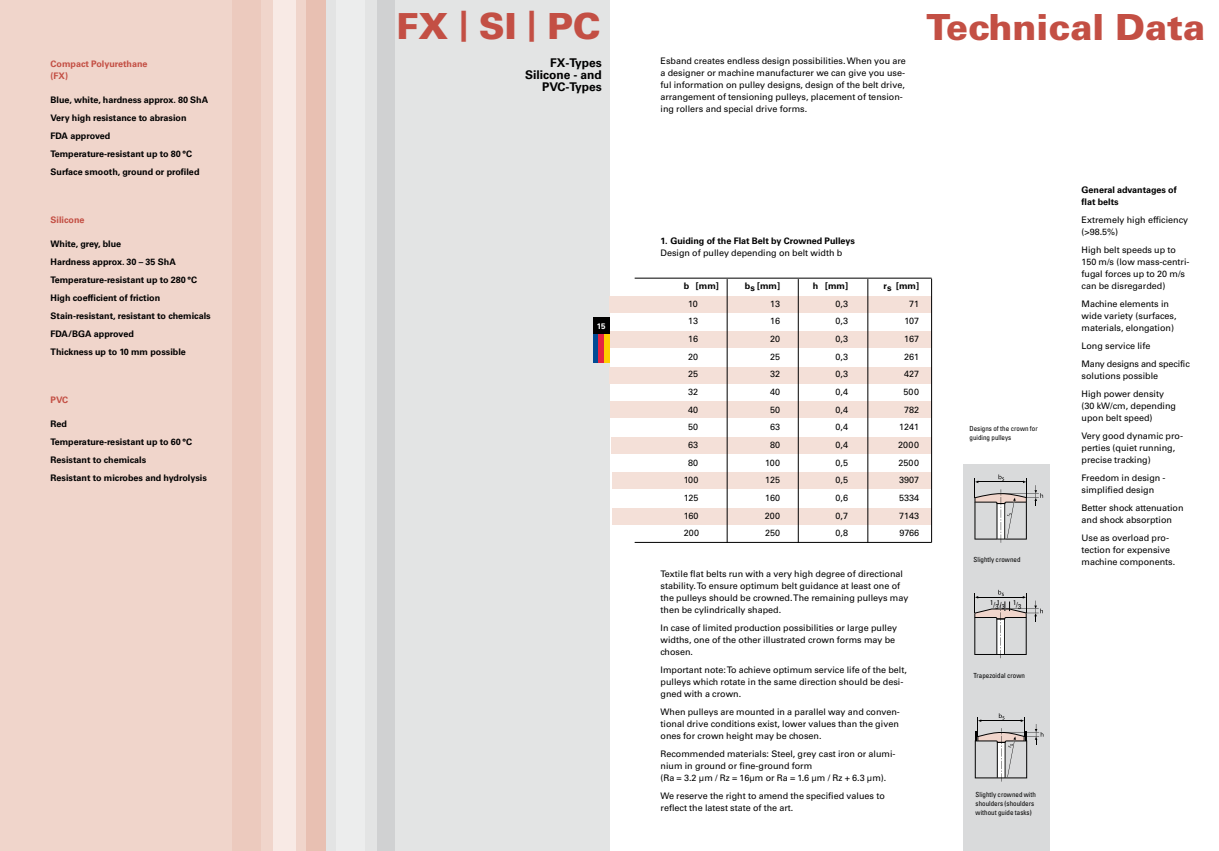
<style>
.page{position:relative;width:1219px;height:851px;background:#fff}
.page>*{position:absolute;margin:0;border:0;box-sizing:border-box;transform-origin:0 0}
.t1{font:900 36px "Univers LT Std";color:#c34f44}
.t2{font:700 12px/12px "Univers LT Std";color:#000;text-align:right}
.t3{font:9px/12px "Univers LT Std";color:#000}
.t4{font:700 9px/18px "Univers LT Std";color:#000}
.t5{font:700 9px/12px "Univers LT Std";color:#c34f44}
.t6{font:700 8px "Univers LT Std";color:#fff}
.t7{font:condensed 7px/9px "Univers LT Std";color:#000}
.s1{font-size:31px}
</style>
<div class="page">
<div style="left:0;top:0;width:315px;height:850px;background:#f0d5cb"></div>
<div style="left:315px;top:0;width:294px;height:850px;background:#e3e4e4"></div>
<div style="left:336px;top:0;width:29px;height:850px;background:#eceded"></div>
<div style="left:378px;top:0;width:17px;height:850px;background:#d0d1d2"></div>
<div style="left:273px;top:0;width:22px;height:850px;background:#f8eae5"></div>
<div style="left:306px;top:0;width:20px;height:850px;background:#e8c0b2"></div>
<div style="left:233px;top:0;width:28px;height:850px;background:#eccabe"></div>
<div style="left:593px;top:317px;width:16px;height:17px;background:#000"></div>
<div style="left:593px;top:334px;width:6px;height:29px;background:#004b95"></div>
<div style="left:599px;top:334px;width:5px;height:29px;background:#e42343"></div>
<div style="left:604px;top:334px;width:5px;height:29px;background:#fecc00"></div>
<div style="left:612px;top:508px;width:320px;height:16px;background:#f4e0d8"></div>
<div style="left:612px;top:472px;width:320px;height:16px;background:#f4e0d8"></div>
<div style="left:611px;top:437px;width:321px;height:16px;background:#f4e0d8"></div>
<div style="left:610px;top:402px;width:322px;height:16px;background:#f4e0d8"></div>
<div style="left:609px;top:367px;width:323px;height:16px;background:#f4e0d8"></div>
<div style="left:610px;top:331px;width:322px;height:16px;background:#f4e0d8"></div>
<div style="left:963px;top:465px;width:86px;height:385px;background:#d9dadb"></div>
<div style="left:609px;top:296px;width:323px;height:16px;background:#f4e0d8"></div>
<svg style="left:974px;top:474px;width:69px;height:68px"></svg>
<hr style="left:798px;top:279px;width:1px;height:264px;background:#000">
<svg style="left:975px;top:713px;width:68px;height:68px"></svg>
<hr style="left:868px;top:279px;width:1px;height:264px;background:#000">
<hr style="left:727px;top:279px;width:1px;height:264px;background:#000">
<svg style="left:974px;top:589px;width:69px;height:69px"></svg>
<hr style="left:931px;top:278px;width:1px;height:264px;background:#000">
<hr style="left:635px;top:278px;width:297px;height:1px;background:#000">
<hr style="left:635px;top:542px;width:297px;height:1px;background:#000">
<p class="t5" style="left:51px;top:57px;width:99px">Compact Polyurethane (FX)</p>
<p class="t4" style="left:51px;top:90px;width:159px">Blue, white, hardness approx. 80 ShA<br>Very high resistance to abrasion<br>FDA approved<br>Temperature-resistant up to 80 °C<br>Surface smooth, ground or profiled</p>
<p class="t5" style="left:51px;top:213px;width:36px">Silicone</p>
<p class="t4" style="left:51px;top:234px;width:162px">White, grey, blue<br>Hardness approx. 30 – 35 ShA<br>Temperature-resistant up to 280 °C<br>High coefficient of friction<br>Stain-resistant, resistant to chemicals<br>FDA/BGA approved<br>Thickness up to 10 mm possible</p>
<p class="t5" style="left:51px;top:393px;width:19px">PVC</p>
<p class="t4" style="left:51px;top:414px;width:158px">Red<br>Temperature-resistant up to 60 °C<br>Resistant to chemicals<br>Resistant to microbes and hydrolysis</p>
<h1 class="t1" style="left:397px;top:3px;width:206px">FX <span class="s1">|</span> SI <span class="s1">|</span> PC</h1>
<h2 class="t2" style="left:525px;top:56px;width:78px">FX-Types<br>Silicone - and<br>PVC-Types</h2>
<p class="t6" style="left:597px;top:321px;width:10px">15</p>
<p class="t3" style="left:660px;top:55px;width:247px">Esband creates endless design possibilities. When you are a designer or machine manufacturer we can give you use&shy;ful information on pulley designs, design of the belt drive, arrangement of tensioning pulleys, placement of tension&shy;ing rollers and special drive forms.</p>
<h1 class="t1" style="left:926px;top:4px;width:280px">Technical Data</h1>
<p class="t4" style="left:660px;top:232px;width:196px">1. Guiding of the Flat Belt by Crowned Pulleys</p>
<p class="t3" style="left:660px;top:247px;width:183px">Design of pulley depending on belt width b</p>
<p class="t4" style="left:684px;top:277px;width:37px">b [mm]</p>
<p class="t4" style="left:745px;top:277px;width:37px">bs [mm]</p>
<p class="t4" style="left:813px;top:277px;width:37px">h [mm]</p>
<p class="t4" style="left:883px;top:277px;width:37px">rs [mm]</p>
<p class="t3" style="left:688px;top:297px;width:11px">10</p>
<p class="t3" style="left:770px;top:297px;width:11px">13</p>
<p class="t3" style="left:836px;top:297px;width:14px">0,3</p>
<p class="t3" style="left:909px;top:297px;width:12px">71</p>
<p class="t3" style="left:688px;top:315px;width:11px">13</p>
<p class="t3" style="left:770px;top:315px;width:11px">16</p>
<p class="t3" style="left:836px;top:315px;width:14px">0,3</p>
<p class="t3" style="left:904px;top:315px;width:16px">107</p>
<p class="t3" style="left:688px;top:333px;width:11px">16</p>
<p class="t3" style="left:770px;top:333px;width:12px">20</p>
<p class="t3" style="left:836px;top:333px;width:14px">0,3</p>
<p class="t3" style="left:904px;top:333px;width:16px">167</p>
<p class="t3" style="left:688px;top:350px;width:12px">20</p>
<p class="t3" style="left:770px;top:350px;width:12px">25</p>
<p class="t3" style="left:836px;top:350px;width:14px">0,3</p>
<p class="t3" style="left:904px;top:350px;width:17px">261</p>
<p class="t3" style="left:688px;top:368px;width:12px">25</p>
<p class="t3" style="left:770px;top:368px;width:12px">32</p>
<p class="t3" style="left:836px;top:368px;width:14px">0,3</p>
<p class="t3" style="left:904px;top:368px;width:17px">427</p>
<p class="t3" style="left:688px;top:386px;width:12px">32</p>
<p class="t3" style="left:770px;top:386px;width:12px">40</p>
<p class="t3" style="left:836px;top:386px;width:14px">0,4</p>
<p class="t3" style="left:904px;top:386px;width:17px">500</p>
<p class="t3" style="left:688px;top:403px;width:12px">40</p>
<p class="t3" style="left:770px;top:403px;width:12px">50</p>
<p class="t3" style="left:836px;top:403px;width:14px">0,4</p>
<p class="t3" style="left:904px;top:403px;width:17px">782</p>
<p class="t3" style="left:688px;top:421px;width:12px">50</p>
<p class="t3" style="left:770px;top:421px;width:12px">63</p>
<p class="t3" style="left:836px;top:421px;width:14px">0,4</p>
<p class="t3" style="left:899px;top:421px;width:21px">1241</p>
<p class="t3" style="left:688px;top:439px;width:12px">63</p>
<p class="t3" style="left:770px;top:439px;width:12px">80</p>
<p class="t3" style="left:836px;top:439px;width:14px">0,4</p>
<p class="t3" style="left:898px;top:439px;width:22px">2000</p>
<p class="t3" style="left:688px;top:456px;width:12px">80</p>
<p class="t3" style="left:765px;top:456px;width:16px">100</p>
<p class="t3" style="left:836px;top:456px;width:14px">0,5</p>
<p class="t3" style="left:899px;top:456px;width:22px">2500</p>
<p class="t3" style="left:684px;top:474px;width:16px">100</p>
<p class="t3" style="left:765px;top:474px;width:16px">125</p>
<p class="t3" style="left:836px;top:474px;width:14px">0,5</p>
<p class="t3" style="left:899px;top:474px;width:22px">3907</p>
<p class="t3" style="left:684px;top:492px;width:16px">125</p>
<p class="t3" style="left:765px;top:492px;width:16px">160</p>
<p class="t3" style="left:836px;top:492px;width:14px">0,6</p>
<p class="t3" style="left:899px;top:492px;width:22px">5334</p>
<p class="t3" style="left:684px;top:509px;width:16px">160</p>
<p class="t3" style="left:765px;top:509px;width:17px">200</p>
<p class="t3" style="left:836px;top:509px;width:14px">0,7</p>
<p class="t3" style="left:899px;top:509px;width:21px">7143</p>
<p class="t3" style="left:684px;top:527px;width:17px">200</p>
<p class="t3" style="left:765px;top:527px;width:17px">250</p>
<p class="t3" style="left:836px;top:527px;width:14px">0,8</p>
<p class="t3" style="left:899px;top:527px;width:21px">9766</p>
<p class="t3" style="left:660px;top:567px;width:249px">Textile flat belts run with a very high degree of directional stability. To ensure optimum belt guidance at least one of the pulleys should be crowned. The remaining pulleys may then be cylindrically shaped.</p>
<p class="t3" style="left:660px;top:621px;width:238px">In case of limited production possibilities or large pulley widths, one of the other illustrated crown forms may be chosen.</p>
<p class="t3" style="left:660px;top:663px;width:248px">Important note: To achieve optimum service life of the belt, pulleys which rotate in the same direction should be desi&shy;gned with a crown.</p>
<p class="t3" style="left:660px;top:705px;width:241px;text-align:justify">When pulleys are mounted in a parallel way and conven&shy;tional drive conditions exist, lower values than the given ones for crown height may be chosen.</p>
<p class="t3" style="left:660px;top:747px;width:237px">Recommended materials: Steel, grey cast iron or alumi&shy;nium in ground or fine-ground form<br>(Ra = 3.2 µm / Rz = 16µm or Ra = 1.6 µm / Rz + 6.3 µm).</p>
<p class="t3" style="left:660px;top:789px;width:226px">We reserve the right to amend the specified values to reflect the latest state of the art.</p>
<p class="t7" style="left:969px;top:423px;width:70px">Designs of the crown for guiding pulleys</p>
<p class="t7" style="left:974px;top:555px;width:48px">Slightly crowned</p>
<p class="t7" style="left:990px;top:599px;width:10px">1/3</p>
<p class="t7" style="left:1013px;top:599px;width:10px">1/3</p>
<p class="t7" style="left:997px;top:599px;width:10px">1/3</p>
<p class="t7" style="left:974px;top:671px;width:53px">Trapezoidal crown</p>
<p class="t4" style="left:1081px;top:183px;width:97px;line-height:12px">General advantages of flat belts</p>
<p class="t3" style="left:1081px;top:213px;width:108px">Extremely high efficiency (&gt;98.5%)</p>
<p class="t3" style="left:1081px;top:243px;width:110px">High belt speeds up to<br>150 m/s (low mass-centri&shy;fugal forces up to 20 m/s can be disregarded)</p>
<p class="t3" style="left:1081px;top:297px;width:97px">Machine elements in wide variety (surfaces, materials, elongation)</p>
<p class="t3" style="left:1081px;top:336px;width:110px;line-height:18px">Long service life<br>Many designs and specific</p>
<p class="t3" style="left:1081px;top:366px;width:84px;line-height:18px">solutions possible<br>High power density</p>
<p class="t3" style="left:1081px;top:399px;width:96px">(30 kW/cm, depending upon belt speed)</p>
<p class="t3" style="left:1081px;top:429px;width:103px">Very good dynamic pro&shy;perties (quiet running, precise tracking)</p>
<p class="t3" style="left:1081px;top:471px;width:86px">Freedom in design - simplified design</p>
<p class="t3" style="left:1081px;top:501px;width:104px">Better shock attenuation and shock absorption</p>
<p class="t3" style="left:1081px;top:531px;width:95px">Use as overload pro&shy;tection for expensive machine components.</p>
<p class="t7" style="left:976px;top:789px;width:62px">Slightly crowned with shoulders (shoulders without guide tasks)</p>
</div>
